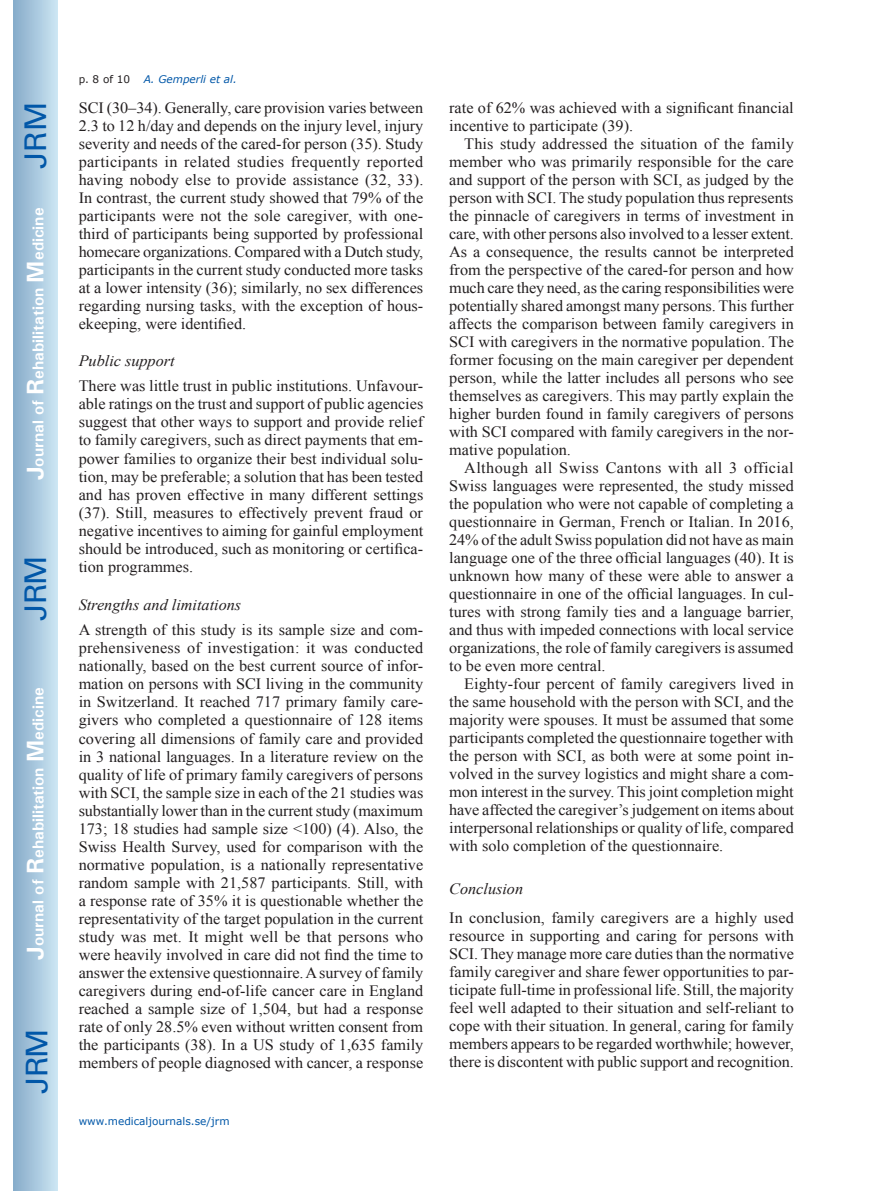
<style>
.page{position:relative;width:872px;height:1191px;background:#fff}
.page>*{position:absolute;margin:0;border:0;box-sizing:border-box;transform-origin:0 0}
.t1{font:30px "Univers";letter-spacing:-.03em;color:#0157a8}
.t2{font:15.75px/18px "Times New Roman";color:#231f20;text-align:justify}
.t3{font:700 15.75px "Univers";color:#fff}
.t4{font:italic 15.75px "Times New Roman";color:#231f20}
.t5{font:10.5px "Verdana";color:#0157a8}
.t6{font:italic 10.5px "Verdana";color:#0157a8}
.t7{font:10.5px "Verdana";color:#231f20}
.s1{font-size:24px}
</style>
<div class="page">
<div style="left:14px;top:0;width:43px;height:1191px;background:linear-gradient(to right,#88acca,#cbe5f2)"></div>
<h1 class="t1" style="left:18px;top:169px;width:68px;rotate:-90deg">JRM</h1>
<p class="t3" style="left:28px;top:480px;width:274px;rotate:-90deg"><span class="s1">J</span>ournal of <span class="s1">R</span>ehabilitation <span class="s1">M</span>edicine</p>
<h1 class="t1" style="left:18px;top:620px;width:67px;rotate:-90deg">JRM</h1>
<p class="t3" style="left:28px;top:959px;width:274px;rotate:-90deg"><span class="s1">J</span>ournal of <span class="s1">R</span>ehabilitation <span class="s1">M</span>edicine</p>
<h1 class="t1" style="left:19px;top:1093px;width:67px;rotate:-90deg">JRM</h1>
<p class="t7" style="left:79px;top:72px;width:53px">p. 8 of 10</p>
<p class="t6" style="left:144px;top:72px;width:95px">A. Gemperli et al.</p>
<p class="t2" style="left:79px;top:98px;width:346px">SCI (30–34). Generally, care provision varies between 2.3 to 12 h/day and depends on the injury level, injury severity and needs of the cared-for person (35). Study participants in related studies frequently reported having nobody else to provide assistance (32, 33).<br>In contrast, the current study showed that 79% of the participants were not the sole caregiver, with one&shy;third of participants being supported by professional homecare organizations. Compared with a Dutch study, participants in the current study conducted more tasks at a lower intensity (36); similarly, no sex differences regarding nursing tasks, with the exception of hous&shy;ekeeping, were identified.</p>
<p class="t4" style="left:79px;top:350px;width:97px">Public support</p>
<p class="t2" style="left:79px;top:377px;width:346px">There was little trust in public institutions. Unfavour&shy;able ratings on the trust and support of public agencies suggest that other ways to support and provide relief to family caregivers, such as direct payments that em&shy;power families to organize their best individual solu&shy;tion, may be preferable; a solution that has been tested and has proven effective in many different settings (37). Still, measures to effectively prevent fraud or negative incentives to aiming for gainful employment should be introduced, such as monitoring or certifica&shy;tion programmes.</p>
<p class="t4" style="left:79px;top:594px;width:164px">Strengths and limitations</p>
<p class="t2" style="left:79px;top:621px;width:346px">A strength of this study is its sample size and com&shy;prehensiveness of investigation: it was conducted nationally, based on the best current source of infor&shy;mation on persons with SCI living in the community in Switzerland. It reached 717 primary family care&shy;givers who completed a questionnaire of 128 items covering all dimensions of family care and provided in 3 national languages. In a literature review on the quality of life of primary family caregivers of persons with SCI, the sample size in each of the 21 studies was substantially lower than in the current study (maximum 173; 18 studies had sample size &lt;100) (4). Also, the Swiss Health Survey, used for comparison with the normative population, is a nationally representative random sample with 21,587 participants. Still, with a response rate of 35% it is questionable whether the representativity of the target population in the current study was met. It might well be that persons who were heavily involved in care did not find the time to answer the extensive questionnaire. A survey of family caregivers during end-of-life cancer care in England reached a sample size of 1,504, but had a response rate of only 28.5% even without written consent from the participants (38). In a US study of 1,635 family members of people diagnosed with cancer, a response</p>
<p class="t5" style="left:79px;top:1114px;width:152px">www.medicaljournals.se/jrm</p>
<p class="t2" style="left:449px;top:98px;width:346px">rate of 62% was achieved with a significant financial incentive to participate (39).</p>
<p class="t2" style="left:449px;top:134px;width:346px;text-indent:15px">This study addressed the situation of the family member who was primarily responsible for the care and support of the person with SCI, as judged by the person with SCI. The study population thus represents the pinnacle of caregivers in terms of investment in care, with other persons also involved to a lesser extent.<br>As a consequence, the results cannot be interpreted from the perspective of the cared-for person and how much care they need, as the caring responsibilities were potentially shared amongst many persons. This further affects the comparison between family caregivers in SCI with caregivers in the normative population. The former focusing on the main caregiver per dependent person, while the latter includes all persons who see themselves as caregivers. This may partly explain the higher burden found in family caregivers of persons with SCI compared with family caregivers in the nor&shy;mative population.</p>
<p class="t2" style="left:449px;top:458px;width:346px;text-indent:15px">Although all Swiss Cantons with all 3 official Swiss languages were represented, the study missed the population who were not capable of completing a questionnaire in German, French or Italian. In 2016, 24% of the adult Swiss population did not have as main language one of the three official languages (40). It is unknown how many of these were able to answer a questionnaire in one of the official languages. In cul&shy;tures with strong family ties and a language barrier, and thus with impeded connections with local service organizations, the role of family caregivers is assumed to be even more central.</p>
<p class="t2" style="left:449px;top:674px;width:346px;text-indent:15px">Eighty-four percent of family caregivers lived in the same household with the person with SCI, and the majority were spouses. It must be assumed that some participants completed the questionnaire together with the person with SCI, as both were at some point in&shy;volved in the survey logistics and might share a com&shy;mon interest in the survey. This joint completion might have affected the caregiver’s judgement on items about interpersonal relationships or quality of life, compared with solo completion of the questionnaire.</p>
<p class="t4" style="left:449px;top:878px;width:75px">Conclusion</p>
<p class="t2" style="left:449px;top:908px;width:346px">In conclusion, family caregivers are a highly used resource in supporting and caring for persons with SCI. They manage more care duties than the normative family caregiver and share fewer opportunities to par&shy;ticipate full-time in professional life. Still, the majority feel well adapted to their situation and self-reliant to cope with their situation. In general, caring for family members appears to be regarded worthwhile; however, there is discontent with public support and recognition.</p>
</div>
